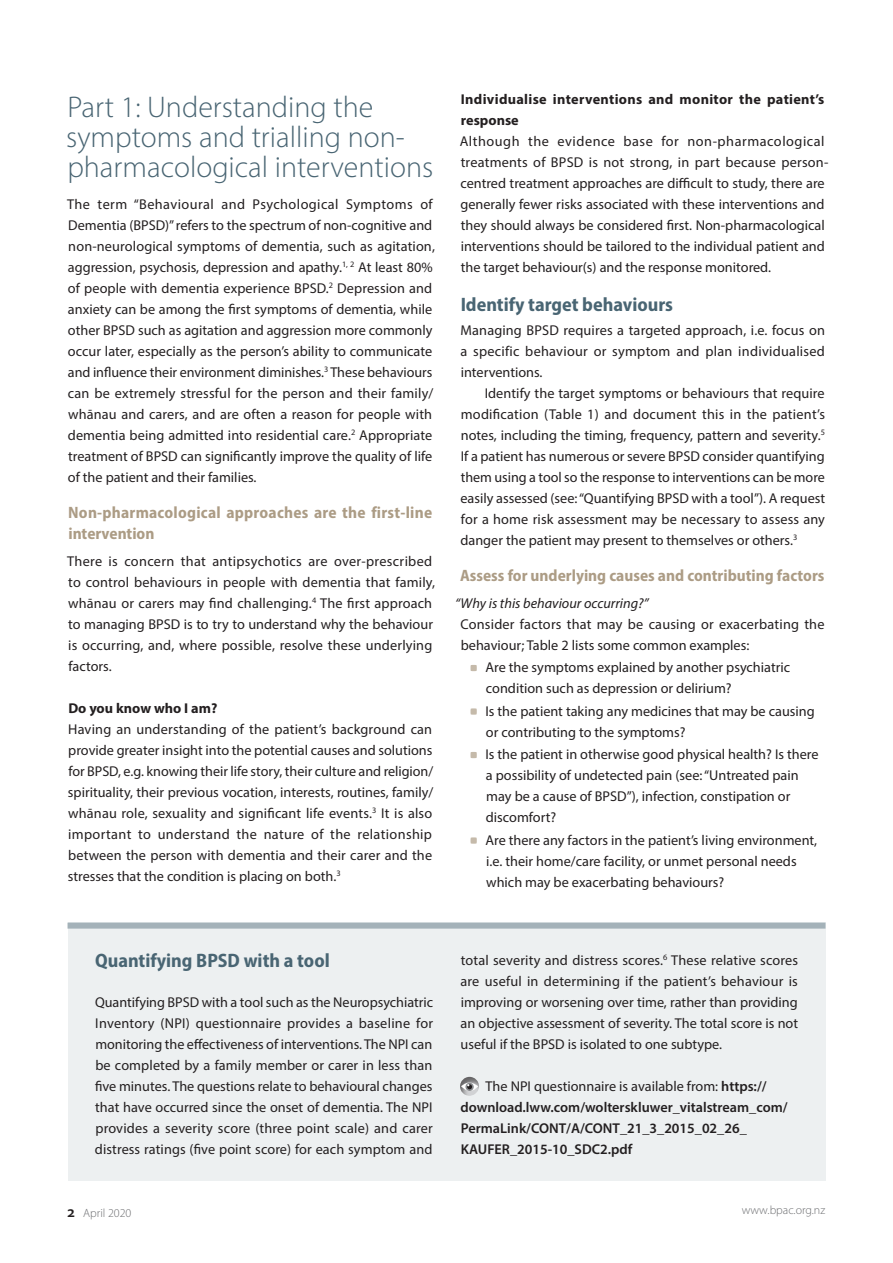
<style>
.page{position:relative;width:893px;height:1263px;background:#fff}
.page>*{position:absolute;margin:0;border:0;box-sizing:border-box;transform-origin:0 0}
.Section_Heading{font:300 30px/30px "Myriad Pro";color:#496573}
.A_head{font:700 semi-condensed 19.5px "Myriad Pro";color:#496573}
.B_head{font:700 semi-condensed 16.5px/21px "Myriad Pro";color:#ac9c85}
.Body{font:14.25px/21px "Myriad Pro";color:#231f20}
.Bullet_List{font:14.25px/21px "Myriad Pro";color:#231f20}
.Body-First_Line_Inde{font:14.25px/21px "Myriad Pro";color:#231f20;text-align:justify}
.Body_Line_Space{font:600 14.25px/21px "Myriad Pro";color:#231f20}
.C_head{font:700 14.25px/21px "Myriad Pro";letter-spacing:.02em;color:#231f20}
.Body-2{font:italic 14.25px "Myriad Pro";color:#231f20}
.C_head-2{font:700 14.25px "Myriad Pro";color:#231f20}
.t1{font:300 12px "Myriad Pro";color:#6c6d70}
.s1{font-weight:400}
.s2{font-weight:600;font-size:15.75px;color:#231f20}
</style>
<div class="page">
<div style="left:68px;top:923px;width:757px;height:258px;background:#edf0f1"></div>
<div style="left:68px;top:923px;width:757px;height:6px;background:#a4b2b9"></div>
<svg style="left:470px;top:665px;width:7px;height:6px"></svg>
<svg style="left:470px;top:708px;width:7px;height:7px"></svg>
<svg style="left:470px;top:752px;width:7px;height:6px"></svg>
<svg style="left:470px;top:837px;width:7px;height:7px"></svg>
<div style="left:458px;top:1075px;width:22px;height:22px;background:#231f20;opacity:.6"></div>
<svg style="left:461px;top:1082px;width:17px;height:9px"></svg>
<svg style="left:465px;top:1083px;width:9px;height:8px"></svg>
<svg style="left:467px;top:1084px;width:5px;height:5px"></svg>
<p class="Section_Heading" style="left:66px;top:92px;width:369px">Part 1: Understanding the symptoms and trialling non&shy;pharmacological interventions</p>
<p class="Body" style="left:67px;top:193px;width:369px">The term “Behavioural and Psychological Symptoms of Dementia (BPSD)” refers to the spectrum of non-cognitive and non-neurological symptoms of dementia, such as agitation, aggression, psychosis, depression and apathy.<sup>1,</sup> <sup>2</sup> At least 80% of people with dementia experience BPSD.<sup>2</sup> Depression and anxiety can be among the first symptoms of dementia, while other BPSD such as agitation and aggression more commonly occur later, especially as the person’s ability to communicate and influence their environment diminishes.<sup>3</sup> These behaviours can be extremely stressful for the person and their family/ whānau and carers, and are often a reason for people with dementia being admitted into residential care.<sup>2</sup> Appropriate treatment of BPSD can significantly improve the quality of life of the patient and their families.</p>
<p class="B_head" style="left:68px;top:501px;width:365px">Non-pharmacological approaches are the first-line intervention</p>
<p class="Body" style="left:67px;top:550px;width:370px">There is concern that antipsychotics are over-prescribed to control behaviours in people with dementia that family, whānau or carers may find challenging.<sup>4</sup> The first approach to managing BPSD is to try to understand why the behaviour is occurring, and, where possible, resolve these underlying factors.</p>
<p class="C_head-2" style="left:68px;top:698px;width:150px">Do you know who I am?</p>
<p class="Body" style="left:68px;top:718px;width:367px;text-align:justify">Having an understanding of the patient’s background can provide greater insight into the potential causes and solutions for BPSD, e.g. knowing their life story, their culture and religion/ spirituality, their previous vocation, interests, routines, family/ whānau role, sexuality and significant life events.<sup>3</sup> It is also important to understand the nature of the relationship between the person with dementia and their carer and the stresses that the condition is placing on both.<sup>3</sup></p>
<p class="C_head" style="left:461px;top:88px;width:365px">Individualise interventions and monitor the patient’s response</p>
<p class="Body" style="left:460px;top:130px;width:370px">Although the evidence base for non-pharmacological treatments of BPSD is not strong, in part because person&shy;centred treatment approaches are difficult to study, there are generally fewer risks associated with these interventions and they should always be considered first. Non-pharmacological interventions should be tailored to the individual patient and the target behaviour(s) and the response monitored.</p>
<p class="A_head" style="left:461px;top:291px;width:214px">Identify target behaviours</p>
<p class="Body" style="left:460px;top:319px;width:366px;text-align:justify">Managing BPSD requires a targeted approach, i.e. focus on a specific behaviour or symptom and plan individualised interventions.</p>
<p class="Body-First_Line_Inde" style="left:460px;top:382px;width:366px;text-indent:24px">Identify the target symptoms or behaviours that require modification (Table 1) and document this in the patient’s notes, including the timing, frequency, pattern and severity.<sup>5<br></sup>If a patient has numerous or severe BPSD consider quantifying them using a tool so the response to interventions can be more easily assessed (see: “Quantifying BPSD with a tool”). A request for a home risk assessment may be necessary to assess any danger the patient may present to themselves or others.<sup>3</sup></p>
<p class="B_head" style="left:460px;top:564px;width:366px">Assess for underlying causes and contributing factors</p>
<p class="Body-2" style="left:455px;top:594px;width:195px">“Why is this behaviour occurring?”</p>
<p class="Body" style="left:460px;top:613px;width:366px">Consider factors that may be causing or exacerbating the behaviour; Table 2 lists some common examples:</p>
<p class="Bullet_List" style="left:485px;top:656px;width:306px">Are the symptoms explained by another psychiatric condition such as depression or delirium?</p>
<p class="Bullet_List" style="left:485px;top:700px;width:331px">Is the patient taking any medicines that may be causing or contributing to the symptoms?</p>
<p class="Bullet_List" style="left:485px;top:743px;width:334px">Is the patient in otherwise good physical health? Is there a possibility of undetected pain (see: “Untreated pain may be a cause of BPSD”), infection, constipation or discomfort?</p>
<p class="Bullet_List" style="left:485px;top:829px;width:333px">Are there any factors in the patient’s living environment, i.e. their home/care facility, or unmet personal needs which may be exacerbating behaviours?</p>
<p class="A_head" style="left:95px;top:947px;width:236px">Quantifying BPSD with a tool</p>
<p class="Body" style="left:95px;top:991px;width:340px;text-align:justify">Quantifying BPSD with a tool such as the Neuropsychiatric Inventory (NPI) questionnaire provides a baseline for monitoring the effectiveness of interventions. The NPI can be completed by a family member or carer in less than five minutes. The questions relate to behavioural changes that have occurred since the onset of dementia. The NPI provides a severity score (three point scale) and carer distress ratings (five point score) for each symptom and</p>
<p class="Body" style="left:460px;top:949px;width:339px;text-align:justify">total severity and distress scores.<sup>6</sup> These relative scores are useful in determining if the patient’s behaviour is improving or worsening over time, rather than providing an objective assessment of severity. The total score is not useful if the BPSD is isolated to one subtype.</p>
<p class="Body_Line_Space" style="left:460px;top:1075px;width:329px;text-indent:25px"><span class="s1">The NPI questionnaire is available from:</span> https:// download.lww.com/wolterskluwer_vitalstream_com/ PermaLink/CONT/A/CONT_21_3_2015_02_26_ KAUFER_2015-10_SDC2.pdf</p>
<p class="t1" style="left:68px;top:1206px;width:65px"><span class="s2">2</span> April 2020</p>
<p class="t1" style="left:742px;top:1202px;width:85px">www.bpac.org.nz</p>
</div>
